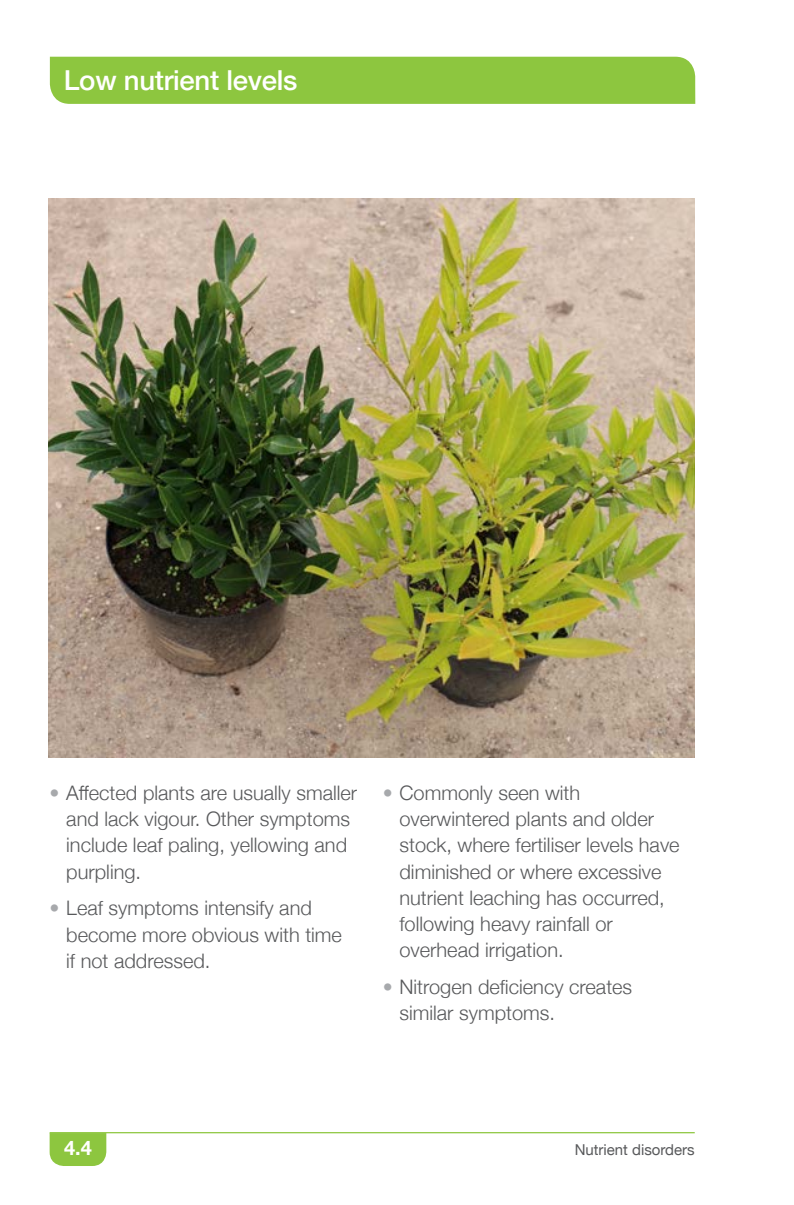
<style>
.page{position:relative;width:794px;height:1205px;background:#fff}
.page>*{position:absolute;margin:0;border:0;box-sizing:border-box;transform-origin:0 0}
.PAGE_HEADING_A{font:500 27.5px "Helvetica Neue";letter-spacing:-.01em;color:#fff}
.t1{font:300 20px/26.2px "Helvetica Neue";color:#58595b}
.t2{font:700 20px "Helvetica Neue";color:#fff}
.t3{font:15px "Helvetica Neue";color:#58595b}
.s1{color:#a7a9ac}
</style>
<div class="page">
<div style="left:50px;top:1133px;width:56px;height:33px;background:#8dc63f"></div>
<hr style="left:50px;top:1132px;width:644px;height:1px;background:#8dc63f">
<img style="left:49px;top:198px;width:645px;height:560px">
<div style="left:50px;top:57px;width:645px;height:47px;background:#8dc63f"></div>
<p class="PAGE_HEADING_A" style="left:64px;top:58px;width:235px">Low nutrient levels</p>
<p class="t1" style="left:66px;top:778px;width:292px;text-indent:-17px"><span class="s1">•</span> Affected plants are usually smaller and lack vigour. Other symptoms include leaf paling, yellowing and purpling.</p>
<p class="t1" style="left:66px;top:894px;width:277px;text-indent:-17px"><span class="s1">•</span> Leaf symptoms intensify and become more obvious with time if not addressed.</p>
<p class="t1" style="left:399px;top:778px;width:282px;text-indent:-17px"><span class="s1">•</span> Commonly seen with overwintered plants and older stock, where fertiliser levels have diminished or where excessive nutrient leaching has occurred, following heavy rainfall or overhead irrigation.</p>
<p class="t1" style="left:399px;top:972px;width:234px;text-indent:-17px"><span class="s1">•</span> Nitrogen deficiency creates similar symptoms.</p>
<p class="t2" style="left:64px;top:1132px;width:29px">4.4</p>
<p class="t3" style="left:574px;top:1139px;width:122px">Nutrient disorders</p>
</div>
